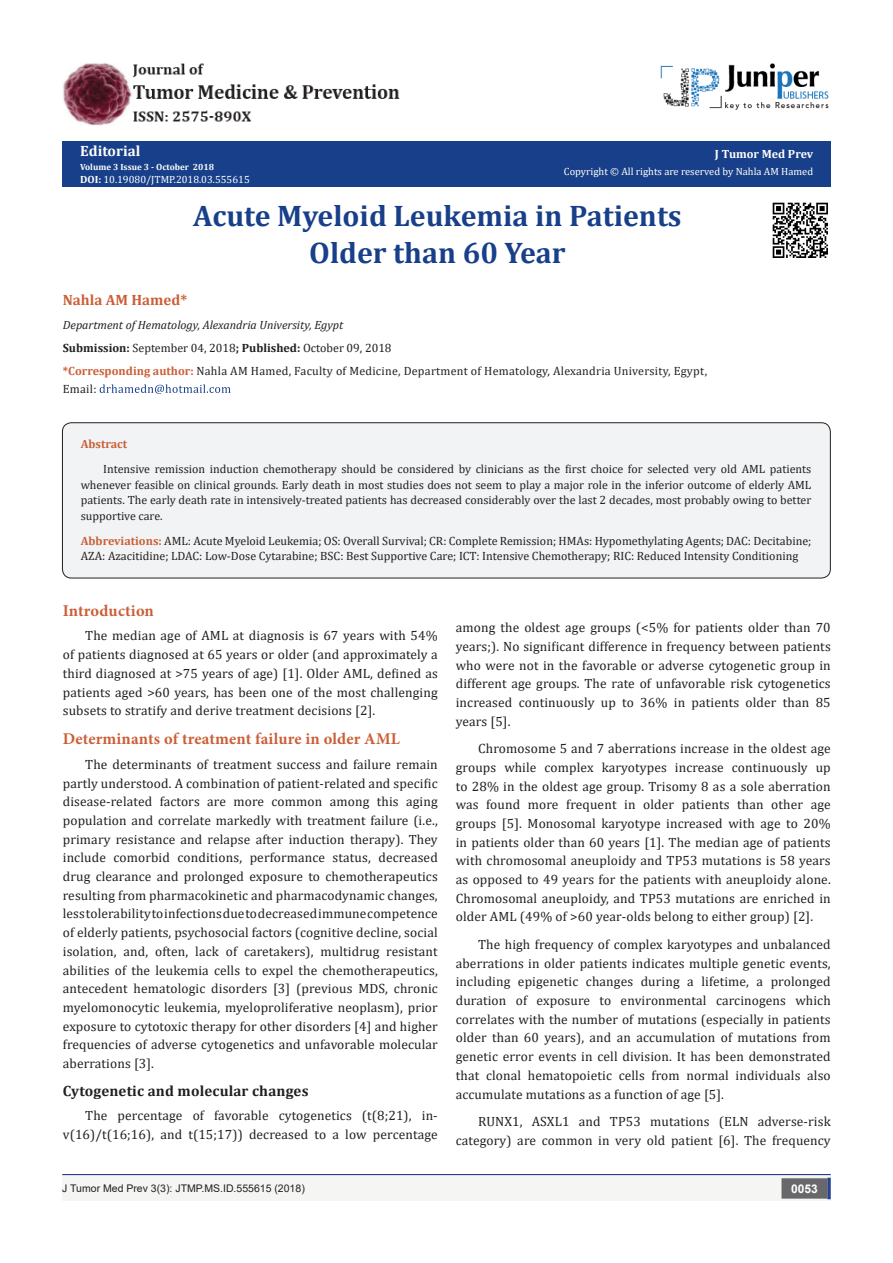
<style>
.page{position:relative;width:893px;height:1263px;background:#fff}
.page>*{position:absolute;margin:0;border:0;box-sizing:border-box;transform-origin:0 0}
.t1{font:700 29.85px/37.3px "Cambria";color:#183f89;text-align:center}
.t2{font:700 16.5px "Minion Pro";letter-spacing:.005em;color:#ca5f37}
.t3{font:700 15px "Cambria";letter-spacing:.01em;color:#231f20}
.t4{font:700 15px "Cambria";color:#ca5f37}
.t5{font:700 15px "Cambria";color:#fffefc}
.t6{font:13.5px/18.8px "Cambria";letter-spacing:.01em;color:#231f20;text-align:justify}
.t7{font:12px/15.8px "Cambria";color:#231f20;text-align:justify}
.t8{font:12px "Cambria";letter-spacing:.02em;color:#231f20}
.t9{font:italic 12px "Cambria";color:#231f20}
.t10{font:700 12px "Cambria";color:#fffefc}
.t11{font:700 12px "Cambria";color:#ca5f37}
.t12{font:700 12px "Arial";color:#fff}
.t13{font:10.5px "Cambria";color:#fffefc}
.t14{font:10.5px "Arial";color:#231f20}
.t15{font:10.5px "Cambria";color:#fff}
.t16{font:700 9px "Cambria";color:#fffefc}
.s1{font-weight:700;color:#fffefc}
.s2{font-weight:700}
.s3{font-weight:700;color:#ca5f37}
</style>
<div class="page">
<div style="left:62px;top:141px;width:769px;height:45px;background:#183f89"></div>
<svg style="left:100px;top:384px;width:131px;height:10px"></svg>
<img style="left:661px;top:63px;width:168px;height:47px">
<div style="left:62px;top:1175px;width:393px;height:26px;background:#f5f5f4"></div>
<div style="left:455px;top:1175px;width:376px;height:26px;background:#f5f5f4"></div>
<div style="left:782px;top:1179px;width:45px;height:19px;background:#68676a"></div>
<div style="left:781px;top:1178px;width:46px;height:20px;border:2px solid #68676a"></div>
<svg style="left:827px;top:1178px;width:4px;height:21px"></svg>
<hr style="left:62px;top:1174px;width:769px;height:1px;background:#253f8e">
<img style="left:63px;top:63px;width:337px;height:63px">
<div style="left:62px;top:423px;width:768px;height:155px;background:#f2f3f4;border-radius:9px"></div>
<div style="left:62px;top:422px;width:769px;height:156px;border:1px solid #231f20;border-radius:9px"></div>
<img style="left:772px;top:202px;width:56px;height:56px">
<p class="t5" style="left:80px;top:140px;width:62px">Editorial</p>
<p class="t16" style="left:80px;top:160px;width:136px">Volume 3 Issue 3 - October 2018</p>
<p class="t15" style="left:80px;top:173px;width:171px"><span class="s1">DO</span><span class="s2">I:</span> 10.19080/JTMP.2018.03.555615</p>
<p class="t10" style="left:715px;top:145px;width:100px">J Tumor Med Prev</p>
<p class="t13" style="left:564px;top:165px;width:251px">Copyright © All rights are reserved by Nahla AM Hamed</p>
<p class="t1" style="left:193px;top:196px;width:490px">Acute Myeloid Leukemia in Patients<br>Older than 60 Year</p>
<p class="t4" style="left:63px;top:290px;width:126px">Nahla AM Hamed*</p>
<p class="t9" style="left:63px;top:316px;width:282px">Department of Hematology, Alexandria University, Egypt</p>
<p class="t7" style="left:63px;top:340px;width:330px"><span class="s2">Submission:</span> September 04, 2018<span class="s2">; Published:</span> October 09, 2018</p>
<p class="t8" style="left:63px;top:364px;width:646px"><span class="s3">*Corresponding author:</span> Nahla AM Hamed, Faculty of Medicine, Department of Hematology, Alexandria University, Egypt,</p>
<p class="t7" style="left:63px;top:381px;width:35px">Email:</p>
<p class="t11" style="left:81px;top:436px;width:48px">Abstract</p>
<p class="t7" style="left:81px;top:461px;width:732px;text-indent:22px">Intensive remission induction chemotherapy should be considered by clinicians as the first choice for selected very old AML patients whenever feasible on clinical grounds. Early death in most studies does not seem to play a major role in the inferior outcome of elderly AML patients. The early death rate in intensively-treated patients has decreased considerably over the last 2 decades, most probably owing to better supportive care.</p>
<p class="t7" style="left:81px;top:533px;width:732px"><span class="s3">Abbreviations:</span> AML: Acute Myeloid Leukemia; OS: Overall Survival; CR: Complete Remission; HMAs: Hypomethylating Agents; DAC: Decitabine;<br>AZA: Azacitidine; LDAC: Low-Dose Cytarabine; BSC: Best Supportive Care; ICT: Intensive Chemotherapy; RIC: Reduced Intensity Conditioning</p>
<p class="t2" style="left:63px;top:599px;width:93px">Introduction</p>
<p class="t6" style="left:63px;top:626px;width:376px;text-indent:22px">The median age of AML at diagnosis is 67 years with 54% of patients diagnosed at 65 years or older (and approximately a third diagnosed at &gt;75 years of age) [1]. Older AML, defined as patients aged &gt;60 years, has been one of the most challenging subsets to stratify and derive treatment decisions [2].</p>
<p class="t2" style="left:63px;top:727px;width:339px">Determinants of treatment failure in older AML</p>
<p class="t6" style="left:63px;top:755px;width:377px;text-indent:22px">The determinants of treatment success and failure remain partly understood. A combination of patient-related and specific disease-related factors are more common among this aging population and correlate markedly with treatment failure (i.e., primary resistance and relapse after induction therapy). They include comorbid conditions, performance status, decreased drug clearance and prolonged exposure to chemotherapeutics resulting from pharmacokinetic and pharmacodynamic changes, less tolerability to infections due to decreased immune competence of elderly patients, psychosocial factors (cognitive decline, social isolation, and, often, lack of caretakers), multidrug resistant abilities of the leukemia cells to expel the chemotherapeutics, antecedent hematologic disorders [3] (previous MDS, chronic myelomonocytic leukemia, myeloproliferative neoplasm), prior exposure to cytotoxic therapy for other disorders [4] and higher frequencies of adverse cytogenetics and unfavorable molecular aberrations [3].</p>
<p class="t3" style="left:63px;top:1080px;width:247px">Cytogenetic and molecular changes</p>
<p class="t6" style="left:63px;top:1106px;width:376px;text-align:right">The percentage of favorable cytogenetics (t(8;21), in&shy;v(16)/t(16;16), and t(15;17)) decreased to a low percentage</p>
<p class="t6" style="left:456px;top:618px;width:376px">among the oldest age groups (&lt;5% for patients older than 70 years;). No significant difference in frequency between patients who were not in the favorable or adverse cytogenetic group in different age groups. The rate of unfavorable risk cytogenetics increased continuously up to 36% in patients older than 85 years [5].</p>
<p class="t6" style="left:456px;top:739px;width:376px;text-indent:22px">Chromosome 5 and 7 aberrations increase in the oldest age groups while complex karyotypes increase continuously up to 28% in the oldest age group. Trisomy 8 as a sole aberration was found more frequent in older patients than other age groups [5]. Monosomal karyotype increased with age to 20% in patients older than 60 years [1]. The median age of patients with chromosomal aneuploidy and TP53 mutations is 58 years as opposed to 49 years for the patients with aneuploidy alone.<br>Chromosomal aneuploidy, and TP53 mutations are enriched in older AML (49% of &gt;60 year-olds belong to either group) [2].</p>
<p class="t6" style="left:456px;top:935px;width:376px;text-indent:22px">The high frequency of complex karyotypes and unbalanced aberrations in older patients indicates multiple genetic events, including epigenetic changes during a lifetime, a prolonged duration of exposure to environmental carcinogens which correlates with the number of mutations (especially in patients older than 60 years), and an accumulation of mutations from genetic error events in cell division. It has been demonstrated that clonal hematopoietic cells from normal individuals also accumulate mutations as a function of age [5].</p>
<p class="t6" style="left:456px;top:1112px;width:376px;text-align:right">RUNX1, ASXL1 and TP53 mutations (ELN adverse-risk category) are common in very old patient [6]. The frequency</p>
<p class="t14" style="left:62px;top:1181px;width:244px">J Tumor Med Prev 3(3): JTMP.MS.ID.555615 (2018)</p>
<p class="t12" style="left:791px;top:1180px;width:28px">0053</p>
</div>
